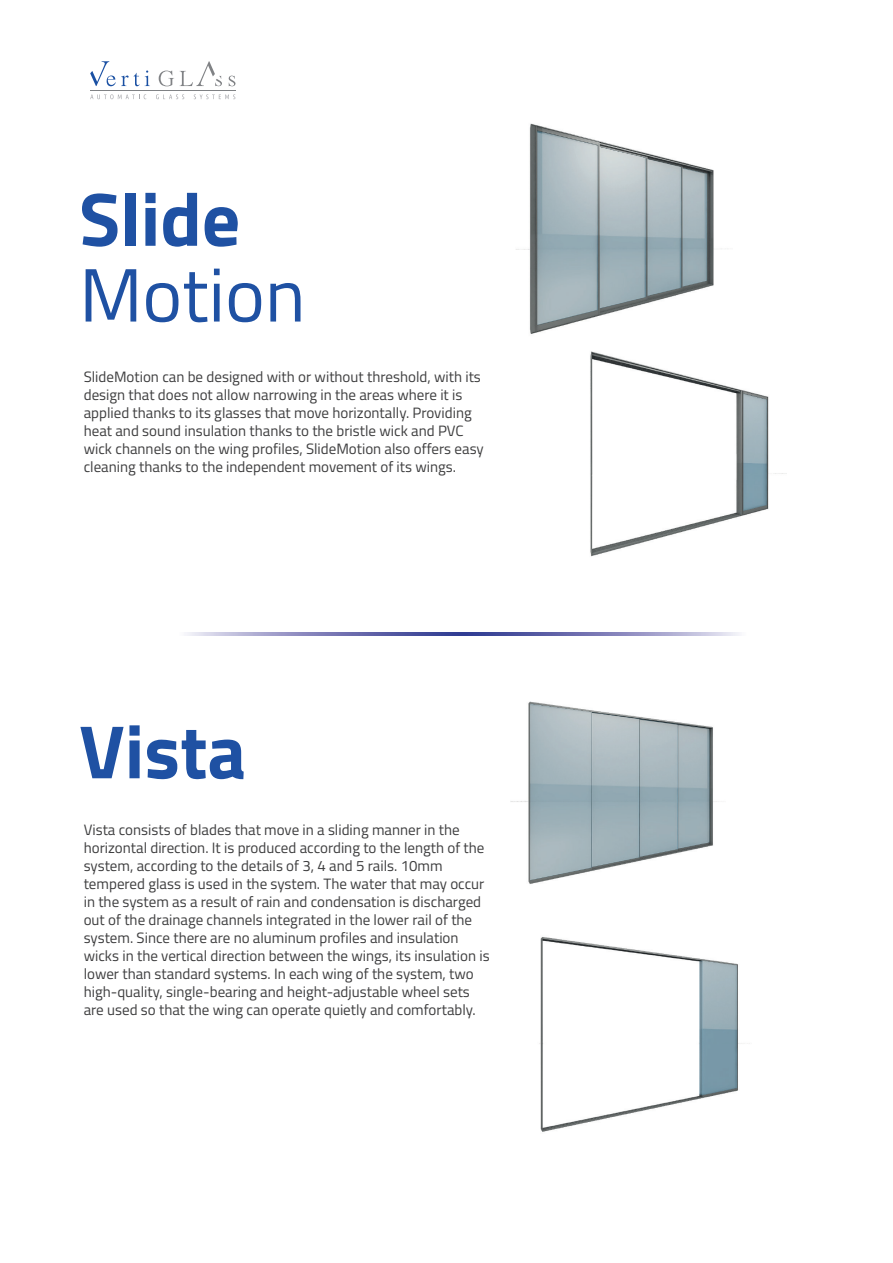
<style>
.page{position:relative;width:893px;height:1263px;background:#fff}
.page>*{position:absolute;margin:0;border:0;box-sizing:border-box;transform-origin:0 0}
.t1{font:700 75.6px "Titillium";color:#1f51a3}
.t2{font:75.6px "Titillium";color:#1f51a3}
.t3{font:15px/18px "Titillium";color:#3e3e3f}
</style>
<div class="page">
<img style="left:187px;top:633px;width:552px;height:2px">
<img style="left:510px;top:701px;width:209px;height:183px">
<img style="left:539px;top:937px;width:211px;height:195px">
<img style="left:590px;top:351px;width:197px;height:206px">
<img style="left:516px;top:123px;width:206px;height:211px">
<svg style="left:159px;top:71px;width:15px;height:15px"></svg>
<svg style="left:229px;top:76px;width:6px;height:10px"></svg>
<svg style="left:90px;top:61px;width:60px;height:25px"></svg>
<svg style="left:180px;top:61px;width:42px;height:25px"></svg>
<hr style="left:90px;top:90px;width:145px;height:1px;background:#808285">
<svg style="left:90px;top:94px;width:56px;height:5px"></svg>
<svg style="left:156px;top:94px;width:28px;height:5px"></svg>
<svg style="left:194px;top:94px;width:41px;height:5px"></svg>
<h1 class="t1" style="left:79px;top:162px;width:163px">Slide</h1>
<h1 class="t2" style="left:79px;top:240px;width:228px">Motion</h1>
<p class="t3" style="left:84px;top:367px;width:402px">SlideMotion can be designed with or without threshold, with its design that does not allow narrowing in the areas where it is applied thanks to its glasses that move horizontally. Providing heat and sound insulation thanks to the bristle wick and PVC wick channels on the wing profiles, SlideMotion also offers easy cleaning thanks to the independent movement of its wings.</p>
<h1 class="t1" style="left:79px;top:694px;width:168px">Vista</h1>
<p class="t3" style="left:84px;top:820px;width:407px">Vista consists of blades that move in a sliding manner in the horizontal direction. It is produced according to the length of the system, according to the details of 3, 4 and 5 rails. 10mm tempered glass is used in the system. The water that may occur in the system as a result of rain and condensation is discharged out of the drainage channels integrated in the lower rail of the system. Since there are no aluminum profiles and insulation wicks in the vertical direction between the wings, its insulation is lower than standard systems. In each wing of the system, two high-quality, single-bearing and height-adjustable wheel sets are used so that the wing can operate quietly and comfortably.</p>
</div>
